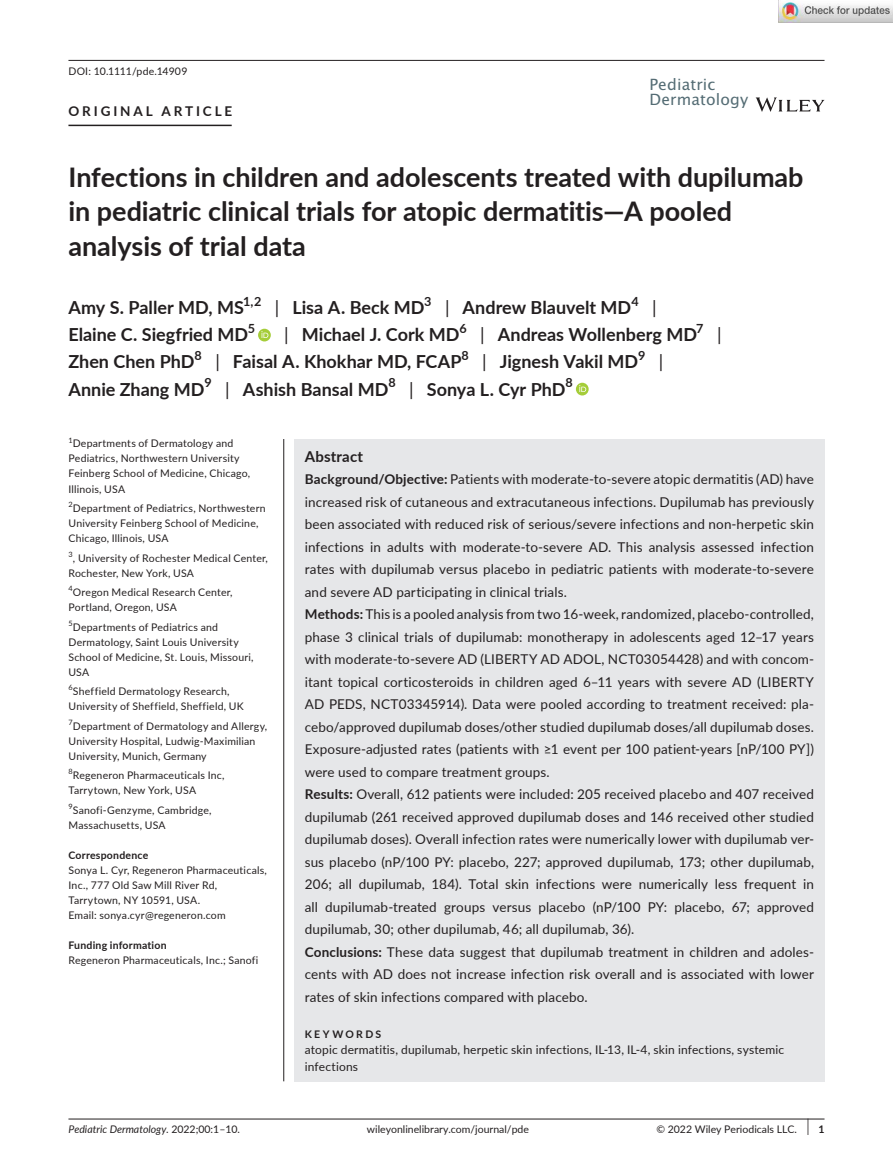
<style>
.page{position:relative;width:893px;height:1174px;background:#fff}
.page>*{position:absolute;margin:0;border:0;box-sizing:border-box;transform-origin:0 0}
.t1{font:700 27px/34.5px "Lato";letter-spacing:-.005em;color:#231f20}
.t2{font:700 18px "Lato";color:#231f20}
.t3{font:18px "Lato";color:#231f20}
.t4{font:17.4px "Lato";color:#231f20;scale:.61 1}
.t5{font:15.45px/15px "Lucida Sans Unicode";letter-spacing:.01em;color:#546c74}
.t6{font:700 15px "Lato";letter-spacing:.015em;color:#231f20}
.t7{font:13.5px/22.5px "Lato";letter-spacing:.01em;color:#231f20}
.t8{font:700 13.5px "Lato";letter-spacing:.21em;color:#231f20}
.t9{font:700 12.6px "Lato";color:#231f20}
.t10{font:12px/16.5px "Lato";letter-spacing:.015em;color:#231f20}
.t11{font:10.5px/15px "Lato";letter-spacing:.02em;color:#231f20}
.t12{font:10.5px "Lato";color:#231f20}
.t13{font:italic 10.5px "Lato";color:#231f20}
.t14{font:700 10.5px "Lato";letter-spacing:.02em;color:#231f20}
.t15{font:700 10.5px "Lato";letter-spacing:.22em;color:#231f20}
.t16{font:7.35px "Lato";color:#231f20}
.s1{font-weight:400}
.s2{font-weight:700}
.s3{font-style:normal}
.s4{font-weight:700;font-size:10.5px}
</style>
<div class="page">
<hr style="left:68px;top:1118px;width:756px;height:1px;background:#231f20">
<svg style="left:756px;top:97px;width:68px;height:15px"></svg>
<hr style="left:68px;top:60px;width:756px;height:1px;background:#231f20">
<hr style="left:68px;top:125px;width:164px;height:1px;background:#231f20">
<svg style="left:258px;top:329px;width:13px;height:12px"></svg>
<svg style="left:261px;top:331px;width:7px;height:7px"></svg>
<div style="left:576px;top:383px;width:13px;height:12px;background:#a5cd39;border-radius:50%"></div>
<svg style="left:579px;top:385px;width:7px;height:7px"></svg>
<div style="left:294px;top:439px;width:530px;height:642px;background:#e6e7e9"></div>
<hr style="left:283px;top:439px;width:1px;height:642px;background:#231f20">
<img style="left:779px;top:0;width:114px;height:22px">
<p class="t11" style="left:68px;top:64px;width:120px">DOI: 10.1111/pde.14909</p>
<p class="t8" style="left:68px;top:106px;width:165px">ORIGINAL ARTICLE</p>
<p class="t5" style="left:650px;top:78px;width:100px">Pediatric<br>Dermatology</p>
<h1 class="t1" style="left:68px;top:161px;width:737px">Infections in children and adolescents treated with dupilumab in pediatric clinical trials for atopic dermatitis— A pooled analysis of trial data</h1>
<h2 class="t2" style="left:68px;top:300px;width:177px">Amy S. Paller MD, MS</h2>
<p class="t9" style="left:243px;top:296px;width:20px">1,2</p>
<h2 class="t2" style="left:275px;top:300px;width:151px"><span class="s1">|</span> Lisa A. Beck MD</h2>
<p class="t9" style="left:424px;top:296px;width:9px">3</p>
<h2 class="t2" style="left:445px;top:300px;width:188px"><span class="s1">|</span> Andrew Blauvelt MD</h2>
<p class="t9" style="left:631px;top:296px;width:9px">4</p>
<h2 class="t3" style="left:652px;top:300px;width:6px">|</h2>
<h2 class="t2" style="left:68px;top:327px;width:181px">Elaine C. Siegfried MD</h2>
<p class="t9" style="left:248px;top:323px;width:9px">5</p>
<h2 class="t2" style="left:284px;top:327px;width:177px"><span class="s1">|</span> Michael J. Cork MD</h2>
<p class="t9" style="left:459px;top:323px;width:9px">6</p>
<h2 class="t2" style="left:480px;top:327px;width:218px"><span class="s1">|</span> Andreas Wollenberg MD</h2>
<p class="t9" style="left:696px;top:323px;width:9px">7</p>
<h2 class="t3" style="left:717px;top:327px;width:6px">|</h2>
<h2 class="t2" style="left:68px;top:354px;width:128px">Zhen Chen PhD</h2>
<p class="t9" style="left:195px;top:350px;width:9px">8</p>
<h2 class="t2" style="left:215px;top:354px;width:248px"><span class="s1">|</span> Faisal A. Khokhar MD, FCAP</h2>
<p class="t9" style="left:461px;top:350px;width:9px">8</p>
<h2 class="t2" style="left:482px;top:354px;width:158px"><span class="s1">|</span> Jignesh Vakil MD</h2>
<p class="t9" style="left:638px;top:350px;width:9px">9</p>
<h2 class="t3" style="left:659px;top:354px;width:6px">|</h2>
<h2 class="t2" style="left:68px;top:381px;width:138px">Annie Zhang MD</h2>
<p class="t9" style="left:204px;top:377px;width:9px">9</p>
<h2 class="t2" style="left:225px;top:381px;width:165px"><span class="s1">|</span> Ashish Bansal MD</h2>
<p class="t9" style="left:388px;top:377px;width:9px">8</p>
<h2 class="t2" style="left:409px;top:381px;width:158px"><span class="s1">|</span> Sonya L. Cyr PhD</h2>
<p class="t9" style="left:566px;top:377px;width:9px">8</p>
<p class="t11" style="left:68px;top:437px;width:183px"><sup>1</sup>Departments of Dermatology and<br>Pediatrics, Northwestern University<br>Feinberg School of Medicine, Chicago,<br>Illinois, USA</p>
<p class="t11" style="left:68px;top:501px;width:199px"><sup>2</sup>Department of Pediatrics, Northwestern<br>University Feinberg School of Medicine,<br>Chicago, Illinois, USA</p>
<p class="t11" style="left:68px;top:551px;width:201px"><sup>3</sup>, University of Rochester Medical Center,<br>Rochester, New York, USA</p>
<p class="t11" style="left:68px;top:585px;width:166px"><sup>4</sup>Oregon Medical Research Center,<br>Portland, Oregon, USA</p>
<p class="t16" style="left:68px;top:620px;width:6px">5</p>
<p class="t11" style="left:68px;top:620px;width:187px;text-indent:4px">Departments of Pediatrics and<br>Dermatology, Saint Louis University<br>School of Medicine, St. Louis, Missouri,<br>USA</p>
<p class="t11" style="left:68px;top:684px;width:177px"><sup>6</sup>Sheffield Dermatology Research,<br>University of Sheffield, Sheffield, UK</p>
<p class="t11" style="left:68px;top:719px;width:200px"><sup>7</sup>Department of Dermatology and Allergy,<br>University Hospital, Ludwig- Maximilian<br>University, Munich, Germany</p>
<p class="t11" style="left:68px;top:768px;width:158px"><sup>8</sup>Regeneron Pharmaceuticals Inc,<br>Tarrytown, New York, USA</p>
<p class="t11" style="left:68px;top:803px;width:145px"><sup>9</sup>Sanofi- Genzyme, Cambridge,<br>Massachusetts, USA</p>
<p class="t14" style="left:68px;top:850px;width:81px">Correspondence</p>
<p class="t11" style="left:68px;top:863px;width:200px">Sonya L. Cyr, Regeneron Pharmaceuticals, Inc., 777 Old Saw Mill River Rd, Tarrytown, NY 10591, USA.<br>Email: sonya.cyr@regeneron.com</p>
<p class="t14" style="left:68px;top:940px;width:100px">Funding information</p>
<p class="t11" style="left:68px;top:953px;width:191px">Regeneron Pharmaceuticals, Inc.; Sanofi</p>
<p class="t6" style="left:305px;top:450px;width:60px">Abstract</p>
<p class="t7" style="left:305px;top:469px;width:514px"><span class="s2">Background/Objective:</span> Patients with moderate- to- severe atopic dermatitis (AD) have increased risk of cutaneous and extracutaneous infections. Dupilumab has previously been associated with reduced risk of serious/severe infections and non- herpetic skin infections in adults with moderate- to- severe AD. This analysis assessed infection rates with dupilumab versus placebo in pediatric patients with moderate- to- severe and severe AD participating in clinical trials.<br><span class="s2">Methods:</span> This is a pooled analysis from two 16- week, randomized, placebo- controlled, phase 3 clinical trials of dupilumab: monotherapy in adolescents aged 12– 17 years with moderate- to- severe AD (LIBERTY AD ADOL, NCT03054428) and with concom&shy;itant topical corticosteroids in children aged 6– 11 years with severe AD (LIBERTY AD PEDS, NCT03345914). Data were pooled according to treatment received: pla&shy;cebo/approved dupilumab doses/other studied dupilumab doses/all dupilumab doses.<br>Exposure--adjusted-rates-(patients-with-≥1-event-per-100-patient--years-[nP/100-PY])- were used to compare treatment groups.<br><span class="s2">Results:</span> Overall, 612 patients were included: 205 received placebo and 407 received dupilumab (261 received approved dupilumab doses and 146 received other studied dupilumab doses). Overall infection rates were numerically lower with dupilumab ver&shy;sus placebo (nP/100 PY: placebo, 227; approved dupilumab, 173; other dupilumab, 206; all dupilumab, 184). Total skin infections were numerically less frequent in all dupilumab- treated groups versus placebo (nP/100 PY: placebo, 67; approved dupilumab, 30; other dupilumab, 46; all dupilumab, 36).<br><span class="s2">Conclusions:</span> These data suggest that dupilumab treatment in children and adoles&shy;cents with AD does not increase infection risk overall and is associated with lower rates of skin infections compared with placebo.</p>
<p class="t15" style="left:305px;top:1029px;width:78px">KEYWORDS</p>
<p class="t10" style="left:305px;top:1042px;width:481px">atopic dermatitis, dupilumab, herpetic skin infections, IL- 13, IL- 4, skin infections, systemic infections</p>
<p class="t13" style="left:68px;top:1124px;width:173px">Pediatric Dermatology. <span class="s3">2022;00:1–10.</span></p>
<p class="t12" style="left:367px;top:1124px;width:164px">wileyonlinelibrary.com/journal/pde</p>
<p class="t4" style="left:807px;top:1118px;width:31px">| <span class="s4">1</span></p>
<p class="t12" style="left:656px;top:1124px;width:142px">© 2022 Wiley Periodicals LLC.</p>
</div>
